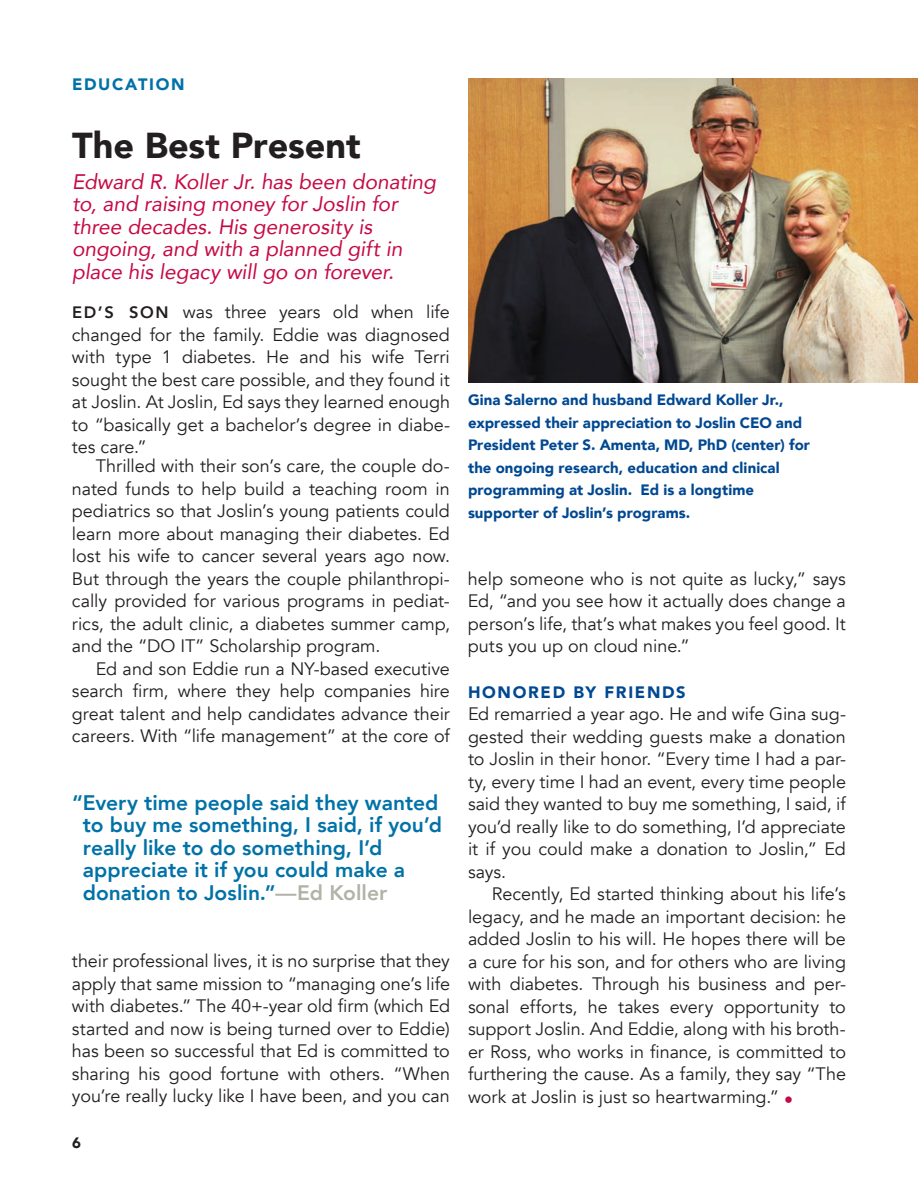
<style>
.page{position:relative;width:918px;height:1188px;background:#fff}
.page>*{position:absolute;margin:0;border:0;box-sizing:border-box;transform-origin:0 0}
.t1{font:900 36px "Avenir";color:#231f20}
.t2{font:italic 21px/22.5px "Avenir";color:#c60a45}
.t3{font:800 21px/22.5px "Avenir";color:#0072a7}
.t4{font:18px/22.5px "Avenir";color:#231f20;text-align:justify}
.t5{font:900 16.5px "Avenir";letter-spacing:.105em;color:#014892}
.t6{font:900 16.5px "Avenir";letter-spacing:.1em;color:#0072a7}
.t7{font:900 15px/22.5px "Avenir";letter-spacing:.005em;color:#014892}
.t8{font:900 15px "Avenir";color:#231f20}
.s1{font-weight:800;font-size:16.5px}
.s2{color:#b2b2a7}
.s3{color:#c60a45}
</style>
<div class="page">
<img style="left:468px;top:79px;width:450px;height:303px">
<p class="t6" style="left:72px;top:70px;width:114px">EDUCATION</p>
<h1 class="t1" style="left:72px;top:114px;width:290px">The Best Present</h1>
<p class="t2" style="left:72px;top:170px;width:366px">Edward R. Koller Jr. has been donating to, and raising money for Joslin for three decades. His generosity is ongoing, and with a planned gift in place his legacy will go on forever.</p>
<p class="t4" style="left:72px;top:301px;width:380px"><span class="s1">ED’S SON</span> was three years old when life changed for the family. Eddie was diagnosed with type 1 diabetes. He and his wife Terri sought the best care possible, and they found it at Joslin. At Joslin, Ed says they learned enough to “basically get a bachelor’s degree in diabe&shy;tes care.”</p>
<p class="t4" style="left:72px;top:455px;width:380px;text-indent:24px">Thrilled with their son’s care, the couple do&shy;nated funds to help build a teaching room in pediatrics so that Joslin’s young patients could learn more about managing their diabetes. Ed lost his wife to cancer several years ago now.<br>But through the years the couple philanthropi&shy;cally provided for various programs in pediat&shy;rics, the adult clinic, a diabetes summer camp, and the “DO IT” Scholarship program.</p>
<p class="t4" style="left:72px;top:658px;width:379px;text-indent:24px">Ed and son Eddie run a NY-based executive search firm, where they help companies hire great talent and help candidates advance their careers. With “life management” at the core of</p>
<p class="t3" style="left:83px;top:791px;width:361px;text-indent:-11px">“ Every time people said they wanted to buy me something, I said, if you’d really like to do something, I’d appreciate it if you could make a donation to Joslin.”<span class="s2">—Ed Koller</span></p>
<p class="t4" style="left:72px;top:950px;width:380px">their professional lives, it is no surprise that they apply that same mission to “managing one’s life with diabetes.” The 40+-year old firm (which Ed started and now is being turned over to Eddie) has been so successful that Ed is committed to sharing his good fortune with others. “When you’re really lucky like I have been, and you can</p>
<p class="t8" style="left:72px;top:1129px;width:10px">6</p>
<p class="t7" style="left:468px;top:388px;width:344px">Gina Salerno and husband Edward Koller Jr., expressed their appreciation to Joslin CEO and President Peter S. Amenta, MD, PhD (center) for the ongoing research, education and clinical programming at Joslin. Ed is a longtime supporter of Joslin’s programs.</p>
<p class="t4" style="left:468px;top:568px;width:379px">help someone who is not quite as lucky,” says Ed, “and you see how it actually does change a person’s life, that’s what makes you feel good. It puts you up on cloud nine.”</p>
<p class="t5" style="left:468px;top:678px;width:219px">HONORED BY FRIENDS</p>
<p class="t4" style="left:468px;top:703px;width:380px">Ed remarried a year ago. He and wife Gina sug&shy;gested their wedding guests make a donation to Joslin in their honor. “Every time I had a par&shy;ty, every time I had an event, every time people said they wanted to buy me something, I said, if you’d really like to do something, I’d appreciate it if you could make a donation to Joslin,” Ed says.</p>
<p class="t4" style="left:468px;top:883px;width:380px;text-indent:24px">Recently, Ed started thinking about his life’s legacy, and he made an important decision: he added Joslin to his will. He hopes there will be a cure for his son, and for others who are living with diabetes. Through his business and per&shy;sonal efforts, he takes every opportunity to support Joslin. And Eddie, along with his broth&shy;er Ross, who works in finance, is committed to furthering the cause. As a family, they say “The work at Joslin is just so heartwarming.” <span class="s3">•</span></p>
</div>
